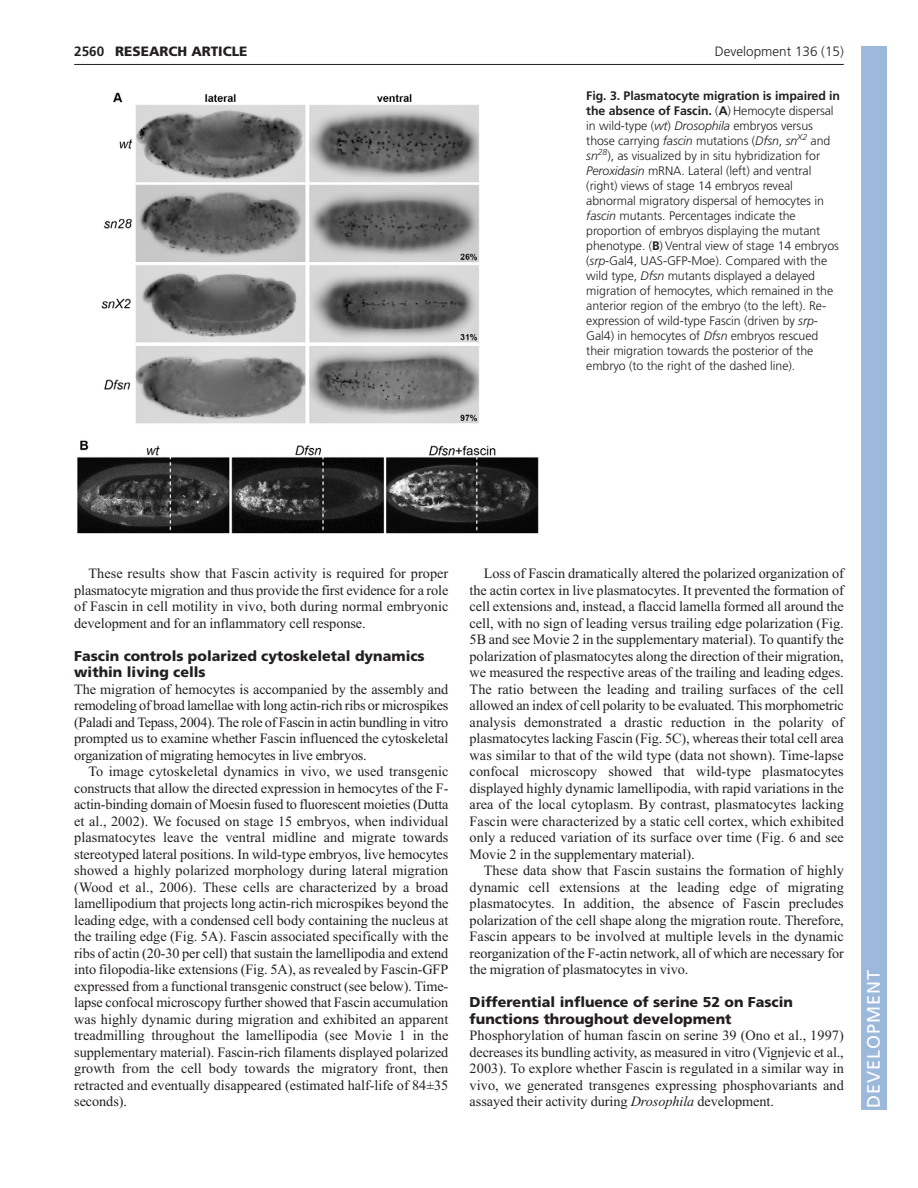
<style>
.page{position:relative;width:918px;height:1188px;background:#fff}
.page>*{position:absolute;margin:0;border:0;box-sizing:border-box;transform-origin:0 0}
.t1{font:18px "Frutiger LT Std";letter-spacing:.055em;color:#fff}
.t2{font:14.25px/16.5px "Times New Roman";letter-spacing:-.005em;color:#231f20;text-align:justify}
.t3{font:900 14.25px/16.5px "Frutiger LT Std";color:#231f20}
.t4{font:300 13.5px "Frutiger LT Std";color:#231f20}
.t5{font:900 13.5px "Frutiger LT Std";color:#231f20}
.t6{font:700 13.5px "Frutiger LT Std";color:#231f20}
.t7{font:300 12.3px/15px "Frutiger LT Std";letter-spacing:-.005em;color:#231f20}
.s1{font-weight:700}
.s2{font-style:italic}
</style>
<div class="page">
<hr style="left:74px;top:64px;width:770px;height:1px;background:#231f20">
<img style="left:77px;top:92px;width:462px;height:442px">
<div style="left:861px;top:46px;width:25px;height:1064px;background:#9cb9db"></div>
<p class="t6" style="left:74px;top:46px;width:32px">2560</p>
<p class="t5" style="left:115px;top:46px;width:134px">RESEARCH ARTICLE</p>
<p class="t4" style="left:715px;top:46px;width:131px">Development 136 (15)</p>
<p class="t7" style="left:586px;top:89px;width:255px"><span class="s1">Fig. 3. Plasmatocyte migration is impaired in the absence of Fascin.</span> (<span class="s1">A</span>) Hemocyte dispersal in wild-type (<span class="s2">wt</span>) <span class="s2">Drosophila</span> embryos versus those carrying <span class="s2">fascin</span> mutations (<span class="s2">Dfsn</span>, <span class="s2">sn</span><sup>X2</sup> and <span class="s2">sn</span><sup>28</sup>), as visualized by in situ hybridization for <span class="s2">Peroxidasin</span> mRNA. Lateral (left) and ventral (right) views of stage 14 embryos reveal abnormal migratory dispersal of hemocytes in <span class="s2">fascin</span> mutants. Percentages indicate the proportion of embryos displaying the mutant phenotype. (<span class="s1">B</span>) Ventral view of stage 14 embryos (<span class="s2">srp</span>-Gal4, UAS-GFP-Moe). Compared with the wild type, <span class="s2">Dfsn</span> mutants displayed a delayed migration of hemocytes, which remained in the anterior region of the embryo (to the left). Re&shy;expression of wild-type Fascin (driven by <span class="s2">srp</span>-Gal4) in hemocytes of <span class="s2">Dfsn</span> embryos rescued their migration towards the posterior of the embryo (to the right of the dashed line).</p>
<p class="t2" style="left:74px;top:567px;width:376px;text-indent:14px">These results show that Fascin activity is required for proper plasmatocyte migration and thus provide the first evidence for a role of Fascin in cell motility in vivo, both during normal embryonic development and for an inflammatory cell response.</p>
<p class="t3" style="left:74px;top:649px;width:352px">Fascin controls polarized cytoskeletal dynamics within living cells</p>
<p class="t2" style="left:74px;top:682px;width:376px">The migration of hemocytes is accompanied by the assembly and remodeling of broad lamellae with long actin-rich ribs or microspikes (Paladi and Tepass, 2004). The role of Fascin in actin bundling in vitro prompted us to examine whether Fascin influenced the cytoskeletal organization of migrating hemocytes in live embryos.</p>
<p class="t2" style="left:74px;top:765px;width:376px;text-indent:14px">To image cytoskeletal dynamics in vivo, we used transgenic constructs that allow the directed expression in hemocytes of the F&shy;actin-binding domain of Moesin fused to fluorescent moieties (Dutta et al., 2002). We focused on stage 15 embryos, when individual plasmatocytes leave the ventral midline and migrate towards stereotyped lateral positions. In wild-type embryos, live hemocytes showed a highly polarized morphology during lateral migration (Wood et al., 2006). These cells are characterized by a broad lamellipodium that projects long actin-rich microspikes beyond the leading edge, with a condensed cell body containing the nucleus at the trailing edge (Fig. 5A). Fascin associated specifically with the ribs of actin (20-30 per cell) that sustain the lamellipodia and extend into filopodia-like extensions (Fig. 5A), as revealed by Fascin-GFP expressed from a functional transgenic construct (see below). Time&shy;lapse confocal microscopy further showed that Fascin accumulation was highly dynamic during migration and exhibited an apparent treadmilling throughout the lamellipodia (see Movie 1 in the supplementary material). Fascin-rich filaments displayed polarized growth from the cell body towards the migratory front, then retracted and eventually disappeared (estimated half-life of 84±35 seconds).</p>
<p class="t2" style="left:470px;top:567px;width:376px;text-indent:14px">Loss of Fascin dramatically altered the polarized organization of the actin cortex in live plasmatocytes. It prevented the formation of cell extensions and, instead, a flaccid lamella formed all around the cell, with no sign of leading versus trailing edge polarization (Fig.<br>5B and see Movie 2 in the supplementary material). To quantify the polarization of plasmatocytes along the direction of their migration, we measured the respective areas of the trailing and leading edges.<br>The ratio between the leading and trailing surfaces of the cell allowed an index of cell polarity to be evaluated. This morphometric analysis demonstrated a drastic reduction in the polarity of plasmatocytes lacking Fascin (Fig. 5C), whereas their total cell area was similar to that of the wild type (data not shown). Time-lapse confocal microscopy showed that wild-type plasmatocytes displayed highly dynamic lamellipodia, with rapid variations in the area of the local cytoplasm. By contrast, plasmatocytes lacking Fascin were characterized by a static cell cortex, which exhibited only a reduced variation of its surface over time (Fig. 6 and see Movie 2 in the supplementary material).</p>
<p class="t2" style="left:470px;top:864px;width:376px;text-indent:14px">These data show that Fascin sustains the formation of highly dynamic cell extensions at the leading edge of migrating plasmatocytes. In addition, the absence of Fascin precludes polarization of the cell shape along the migration route. Therefore, Fascin appears to be involved at multiple levels in the dynamic reorganization of the F-actin network, all of which are necessary for the migration of plasmatocytes in vivo.</p>
<p class="t3" style="left:470px;top:995px;width:325px">Differential influence of serine 52 on Fascin functions throughout development</p>
<p class="t2" style="left:470px;top:1029px;width:376px">Phosphorylation of human fascin on serine 39 (Ono et al., 1997) decreases its bundling activity, as measured in vitro (Vignjevic et al., 2003). To explore whether Fascin is regulated in a similar way in vivo, we generated transgenes expressing phosphovariants and assayed their activity during <span class="s2">Drosophila</span> development.</p>
<p class="t1" style="left:863px;top:1108px;width:140px;rotate:-90deg">DEVELOPMENT</p>
</div>
